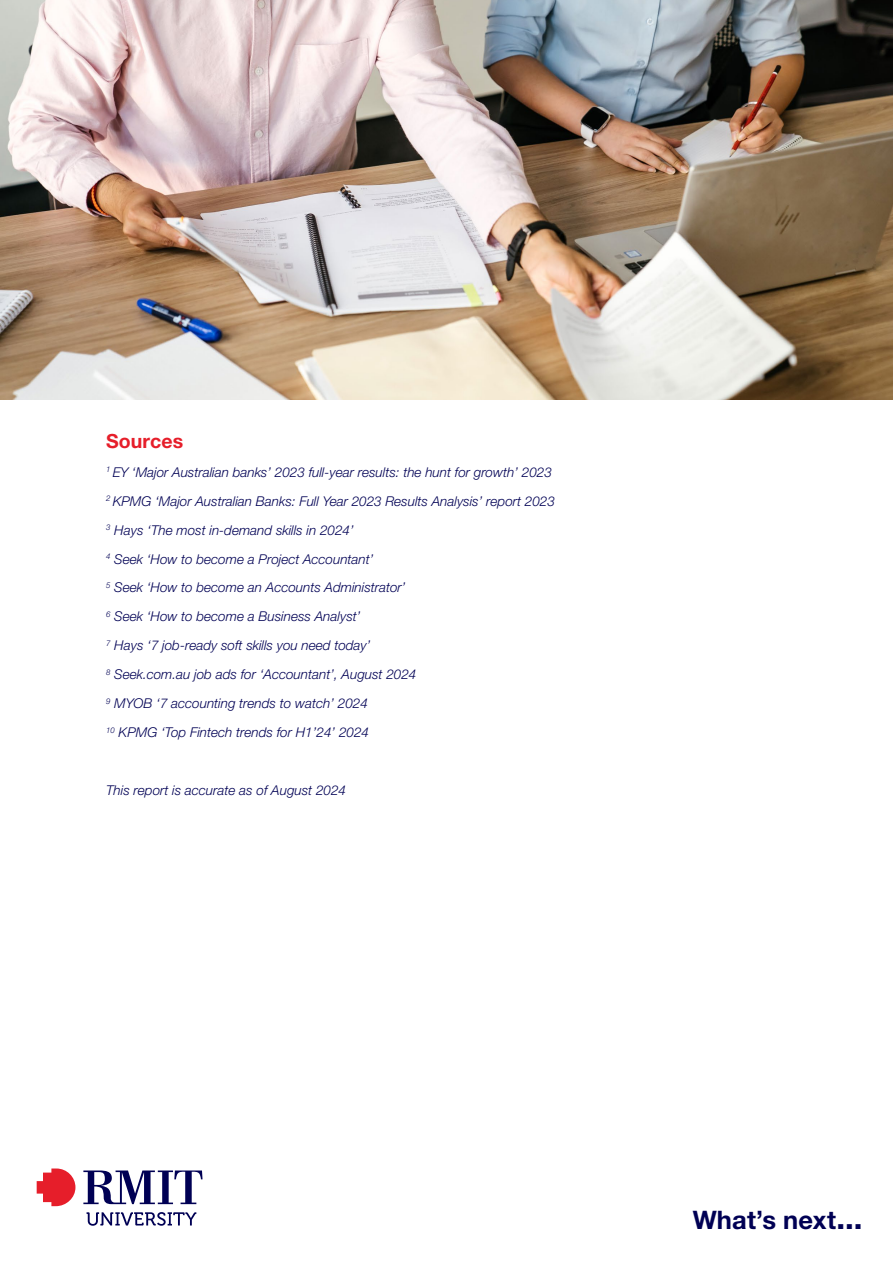
<style>
.page{position:relative;width:893px;height:1263px;background:#fff}
.page>*{position:absolute;margin:0;border:0;box-sizing:border-box;transform-origin:0 0}
.t1{font:700 25.5px "Helvetica Neue LT Pro";letter-spacing:.005em;color:#000054}
.t2{font:700 19.5px "Helvetica Neue LT Pro";letter-spacing:.005em;color:#e61e2a}
.t3{font:italic 300 13.5px/29px "Helvetica Neue LT Pro";color:#000054}
.s1{font-size:31.5px}
</style>
<div class="page">
<img style="left:0;top:0;width:893px;height:400px">
<svg style="left:37px;top:1168px;width:38px;height:38px"></svg>
<svg style="left:83px;top:1170px;width:120px;height:34px"></svg>
<svg style="left:87px;top:1212px;width:109px;height:14px"></svg>
<h2 class="t2" style="left:106px;top:429px;width:79px">Sources</h2>
<p class="t3" style="left:106px;top:457px;width:450px"><sup>1</sup> EY ‘Major Australian banks’ 2023 full-year results: the hunt for growth’ 2023<br><sup>2</sup> KPMG ‘Major Australian Banks: Full Year 2023 Results Analysis’ report 2023<br><sup>3</sup> Hays ‘The most in-demand skills in 2024’<br><sup>4</sup> Seek ‘How to become a Project Accountant’<br><sup>5</sup> Seek ‘How to become an Accounts Administrator’<br><sup>6</sup> Seek ‘How to become a Business Analyst’<br><sup>7</sup> Hays ‘7 job-ready soft skills you need today’<br><sup>8</sup> Seek.com.au job ads for ‘Accountant’, August 2024<br><sup>9</sup> MYOB ‘7 accounting trends to watch’ 2024<br><sup>10</sup> KPMG ‘Top Fintech trends for H1’24’ 2024</p>
<p class="t3" style="left:106px;top:776px;width:241px">This report is accurate as of August 2024</p>
<h1 class="t1" style="left:693px;top:1204px;width:171px">What’s next<span class="s1">...</span></h1>
</div>
